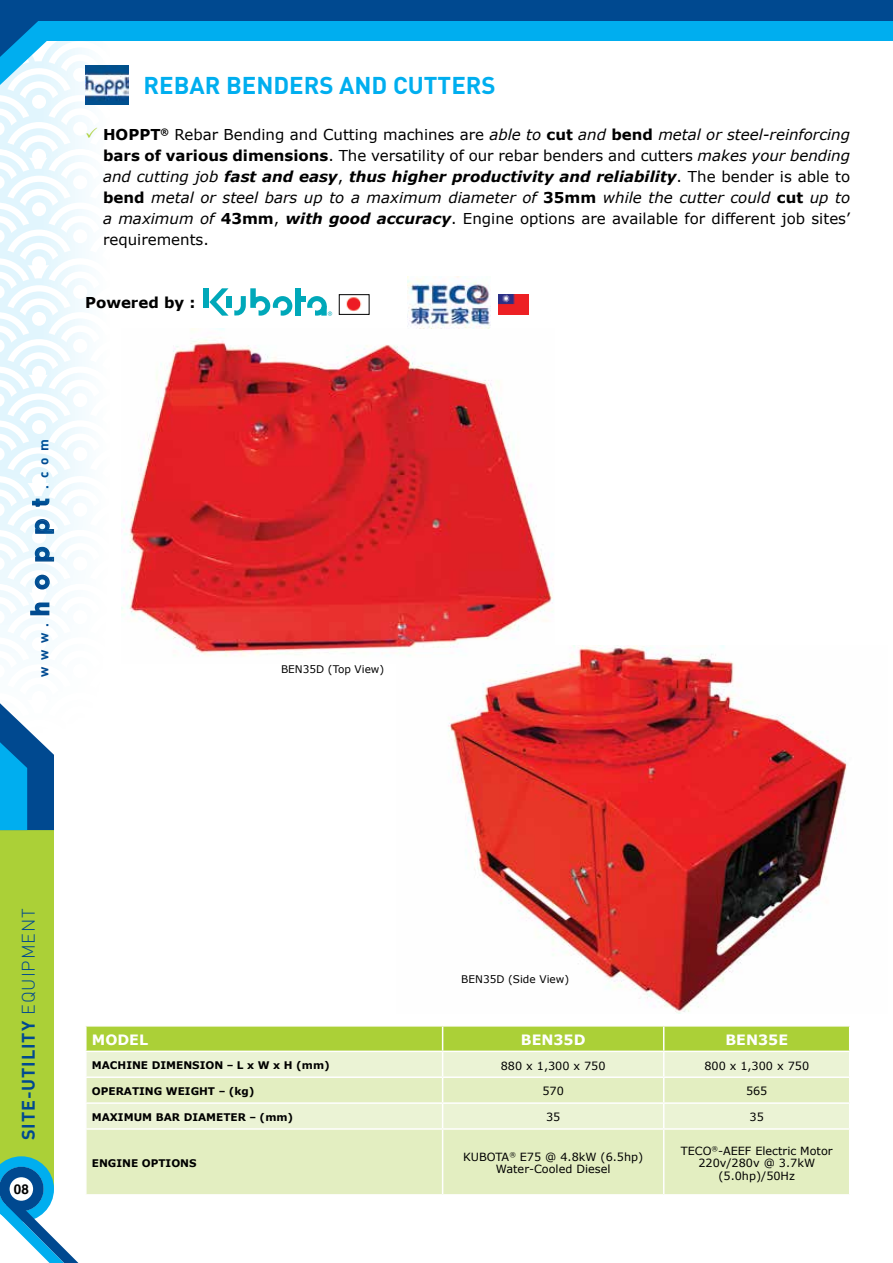
<style>
.page{position:relative;width:893px;height:1263px;background:#fff}
.page>*{position:absolute;margin:0;border:0;box-sizing:border-box;transform-origin:0 0}
.t1{font:700 24px "DIN";color:#00aeef}
.t2{font:700 18px "DIN";letter-spacing:.05em;color:#004990}
.t3{font:15px/21px "Verdana";color:#000;text-align:justify}
.t4{font:700 15px "Verdana";color:#000}
.t5{font:700 14.25px "Verdana";color:#fff}
.t6{font:700 13.5px "DIN";letter-spacing:.5em;color:#004990}
.t7{font:700 13.5px "Helvetica";color:#000}
.t8{font:11.25px/12.3px "Verdana";color:#000;text-align:center}
.t9{font:700 10.5px "Verdana";color:#000}
.t10{font:10.5px "Verdana";color:#000}
.s1{font-weight:700}
.s2{font-style:italic}
.s3{font-weight:700;font-style:italic}
.s4{font-family:"Century Gothic";font-size:24px}
.s5{font-size:24px}
.s6{font-weight:300}
</style>
<div class="page">
<div style="left:0;top:777px;width:54px;height:412px;background:#abd037"></div>
<svg style="left:0;top:1156px;width:79px;height:107px"></svg>
<div style="left:0;top:6px;width:893px;height:35px;background:#00aeef"></div>
<div style="left:0;top:0;width:893px;height:20px;background:#004990"></div>
<img style="left:448px;top:645px;width:399px;height:369px">
<img style="left:292px;top:328px;width:262px;height:335px">
<div style="left:87px;top:1130px;width:762px;height:64px;background:#e3eec1"></div>
<svg style="left:86px;top:1026px;width:764px;height:102px;background:#dbeaad"></svg>
<hr style="left:442px;top:1130px;width:1px;height:64px;background:#fff">
<hr style="left:663px;top:1130px;width:1px;height:64px;background:#fff">
<img style="left:408px;top:277px;width:82px;height:51px">
<img style="left:346px;top:297px;width:16px;height:14px">
<div style="left:339px;top:294px;width:30px;height:21px;border:1px solid #000"></div>
<img style="left:499px;top:295px;width:29px;height:19px">
<div style="left:296px;top:288px;width:5px;height:28px;background:#00a8b9"></div>
<div style="left:296px;top:296px;width:10px;height:5px;background:#00a8b9"></div>
<svg style="left:307px;top:296px;width:25px;height:20px"></svg>
<svg style="left:0;top:20px;width:292px;height:810px"></svg>
<h1 class="t1" style="left:143px;top:70px;width:354px">REBAR BENDERS AND CUTTERS</h1>
<p class="t3" style="left:103px;top:124px;width:749px"><span class="s1">HOPPT</span><sup>®</sup> Rebar Bending and Cutting machines are <span class="s2">able to</span> <span class="s1">cut</span> <span class="s2">and</span> <span class="s1">bend</span> <span class="s2">metal or steel-reinforcing </span><span class="s1">bars of various dimensions</span>. The versatility of our rebar benders and cutters <span class="s2">makes your bending and cutting job</span> <span class="s3">fast and easy</span>, <span class="s3">thus higher productivity and reliability</span>. The bender is able to <span class="s1">bend</span> <span class="s2">metal or steel bars up to a maximum diameter of</span> <span class="s1">35mm</span> <span class="s2">while the cutter could</span> <span class="s1">cut</span> <span class="s2">up to a maximum of</span> <span class="s1">43mm</span>, <span class="s3">with good accuracy</span>. Engine options are available for different job sites’ requirements.</p>
<p class="t4" style="left:85px;top:293px;width:112px">Powered by :</p>
<p class="t6" style="left:35px;top:677px;width:240px;rotate:-90deg">www.<span class="s4">hopp</span><span class="s5">t</span> .com</p>
<p class="t10" style="left:281px;top:663px;width:105px">BEN35D (Top View)</p>
<p class="t2" style="left:16px;top:1140px;width:234px;rotate:-90deg">SITE-UTILITY <span class="s6">EQUIPMENT</span></p>
<p class="t7" style="left:14px;top:1178px;width:17px">08</p>
<p class="t10" style="left:461px;top:973px;width:109px">BEN35D (Side View)</p>
<p class="t5" style="left:92px;top:1031px;width:58px">MODEL</p>
<p class="t5" style="left:521px;top:1031px;width:66px">BEN35D</p>
<p class="t5" style="left:725px;top:1031px;width:64px">BEN35E</p>
<p class="t9" style="left:92px;top:1059px;width:239px">MACHINE DIMENSION – L x W x H (mm)</p>
<p class="t8" style="left:501px;top:1059px;width:106px">880 x 1,300 x 750</p>
<p class="t8" style="left:704px;top:1059px;width:106px">800 x 1,300 x 750</p>
<p class="t9" style="left:92px;top:1084px;width:164px">OPERATING WEIGHT – (kg)</p>
<p class="t8" style="left:542px;top:1085px;width:23px">570</p>
<p class="t8" style="left:746px;top:1085px;width:23px">565</p>
<p class="t9" style="left:92px;top:1110px;width:203px">MAXIMUM BAR DIAMETER – (mm)</p>
<p class="t8" style="left:546px;top:1110px;width:16px">35</p>
<p class="t8" style="left:750px;top:1110px;width:16px">35</p>
<p class="t9" style="left:92px;top:1156px;width:106px">ENGINE OPTIONS</p>
<p class="t8" style="left:463px;top:1150px;width:182px">KUBOTA<sup>®</sup> E75 @ 4.8kW (6.5hp)<br>Water-Cooled Diesel</p>
<p class="t8" style="left:681px;top:1144px;width:153px">TECO<sup>®</sup>-AEEF Electric Motor<br>220v/280v @ 3.7kW (5.0hp)/50Hz</p>
</div>
